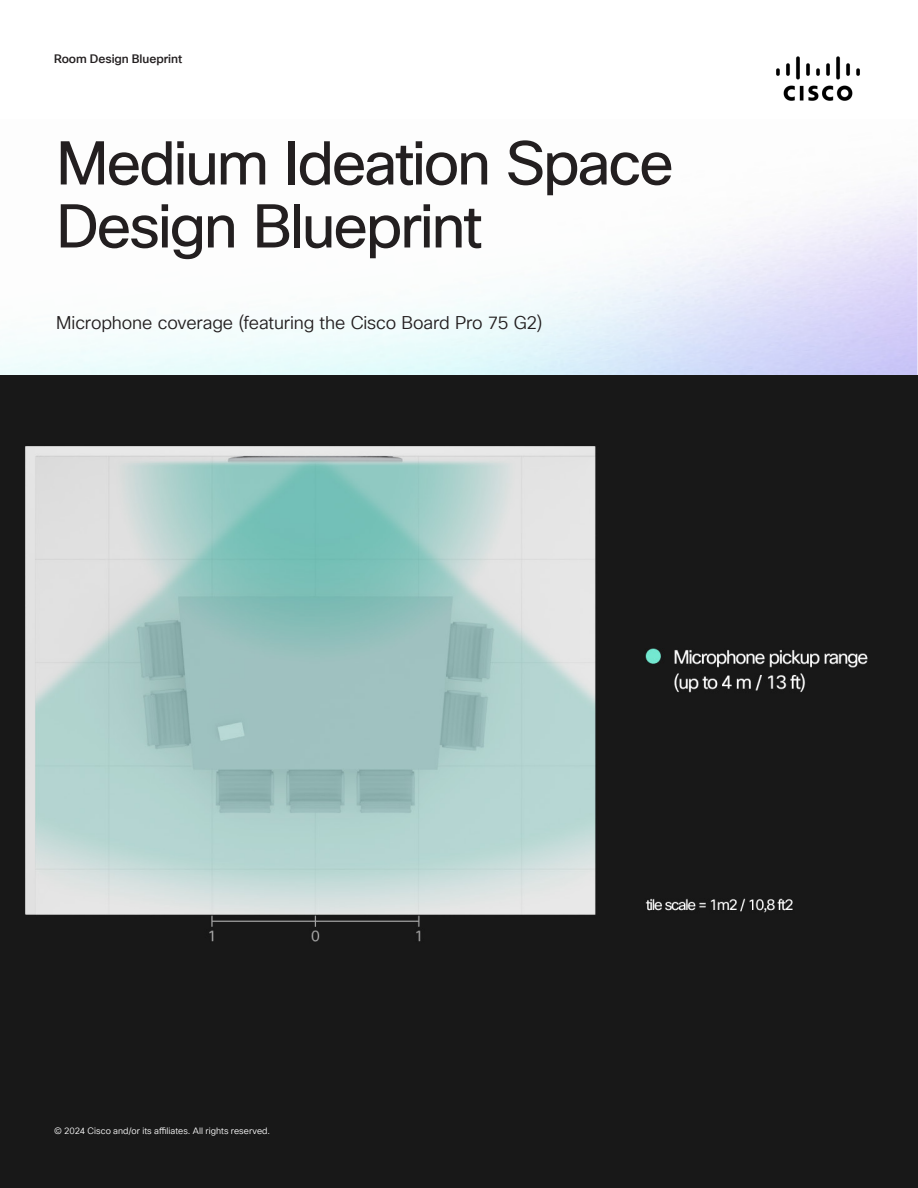
<style>
.page{position:relative;width:918px;height:1188px;background:#fff}
.page>*{position:absolute;margin:0;border:0;box-sizing:border-box;transform-origin:0 0}
.H2_Headline{font:60px/63px "Cisco Sans TT";letter-spacing:-.04em;color:#231f20}
.H5_Lead-in{font:18px "Cisco Sans TT Light";letter-spacing:-.01em;color:#231f20}
.t1{font:500 12px "Cisco Sans TT";letter-spacing:-.005em;color:#231f20}
.t2{font:9px "Cisco Sans TT Light";letter-spacing:.005em;color:#fff}
</style>
<div class="page">
<div style="left:1px;top:378px;width:917px;height:809px;background:#181818"></div>
<img style="left:776px;top:56px;width:84px;height:45px">
<img style="left:0;top:375px;width:917px;height:594px">
<p class="t1" style="left:54px;top:51px;width:130px">Room Design Blueprint</p>
<p class="H2_Headline" style="left:56px;top:134px;width:619px">Medium Ideation Space<br>Design Blueprint</p>
<p class="H5_Lead-in" style="left:56px;top:311px;width:488px">Microphone coverage (featuring the Cisco Board Pro 75 G2)</p>
<p class="t2" style="left:54px;top:1125px;width:218px">© 2024 Cisco and/or its affiliates. All rights reserved.</p>
</div>
